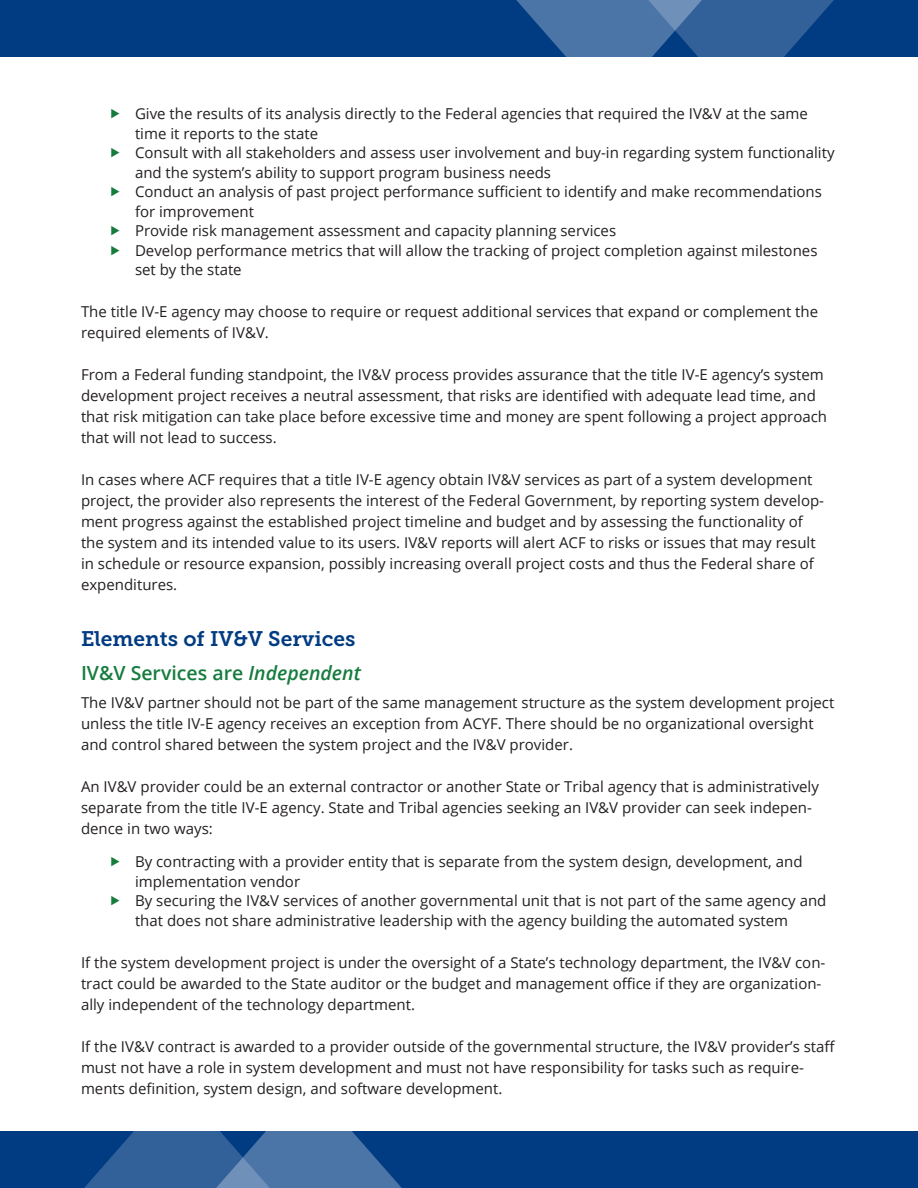
<style>
.page{position:relative;width:918px;height:1188px;background:#fff}
.page>*{position:absolute;margin:0;border:0;box-sizing:border-box;transform-origin:0 0}
.t1{font:21px "Museo Slab 700";color:#013b82}
.t2{font:600 19.5px "Open Sans";color:#167c3e}
.t3{font:15px/21px "Open Sans";color:#231f20}
.s1{font-style:italic}
</style>
<div class="page">
<div style="left:0;top:0;width:918px;height:56px;background:#013b82"></div>
<div style="left:0;top:1132px;width:918px;height:56px;background:#013b82"></div>
<svg style="left:470px;top:0;width:410px;height:57px"></svg>
<svg style="left:38px;top:1131px;width:410px;height:57px"></svg>
<p class="t3" style="left:135px;top:104px;width:674px;line-height:19.5px">Give the results of its analysis directly to the Federal agencies that required the IV&amp;V at the same time it reports to the state</p>
<p class="t3" style="left:135px;top:143px;width:701px;line-height:19.5px">Consult with all stakeholders and assess user involvement and buy-in regarding system functionality and the system’s ability to support program business needs</p>
<p class="t3" style="left:135px;top:182px;width:689px;line-height:19.5px">Conduct an analysis of past project performance sufficient to identify and make recommendations for improvement</p>
<p class="t3" style="left:135px;top:220px;width:483px">Provide risk management assessment and capacity planning services</p>
<p class="t3" style="left:135px;top:240px;width:684px;line-height:19.5px">Develop performance metrics that will allow the tracking of project completion against milestones set by the state</p>
<p class="t3" style="left:81px;top:301px;width:739px">The title IV-E agency may choose to require or request additional services that expand or complement the required elements of IV&amp;V.</p>
<p class="t3" style="left:81px;top:364px;width:748px">From a Federal funding standpoint, the IV&amp;V process provides assurance that the title IV-E agency’s system development project receives a neutral assessment, that risks are identified with adequate lead time, and that risk mitigation can take place before excessive time and money are spent following a project approach that will not lead to success.</p>
<p class="t3" style="left:81px;top:469px;width:745px">In cases where ACF requires that a title IV-E agency obtain IV&amp;V services as part of a system development project, the provider also represents the interest of the Federal Government, by reporting system develop&shy;ment progress against the established project timeline and budget and by assessing the functionality of the system and its intended value to its users. IV&amp;V reports will alert ACF to risks or issues that may result in schedule or resource expansion, possibly increasing overall project costs and thus the Federal share of expenditures.</p>
<h2 class="t1" style="left:81px;top:627px;width:276px">Elements of IV&amp;V Services</h2>
<h3 class="t2" style="left:81px;top:660px;width:281px">IV&amp;V Services are <span class="s1">Independent</span></h3>
<p class="t3" style="left:81px;top:692px;width:755px">The IV&amp;V partner should not be part of the same management structure as the system development project unless the title IV-E agency receives an exception from ACYF. There should be no organizational oversight and control shared between the system project and the IV&amp;V provider.</p>
<p class="t3" style="left:81px;top:776px;width:739px">An IV&amp;V provider could be an external contractor or another State or Tribal agency that is administratively separate from the title IV-E agency. State and Tribal agencies seeking an IV&amp;V provider can seek indepen&shy;dence in two ways:</p>
<p class="t3" style="left:135px;top:852px;width:669px;line-height:19.5px">By contracting with a provider entity that is separate from the system design, development, and implementation vendor</p>
<p class="t3" style="left:135px;top:891px;width:693px;line-height:19.5px">By securing the IV&amp;V services of another governmental unit that is not part of the same agency and that does not share administrative leadership with the agency building the automated system</p>
<p class="t3" style="left:81px;top:951px;width:746px">If the system development project is under the oversight of a State’s technology department, the IV&amp;V con&shy;tract could be awarded to the State auditor or the budget and management office if they are organization&shy;ally independent of the technology department.</p>
<p class="t3" style="left:81px;top:1035px;width:756px">If the IV&amp;V contract is awarded to a provider outside of the governmental structure, the IV&amp;V provider’s staff must not have a role in system development and must not have responsibility for tasks such as require&shy;ments definition, system design, and software development.</p>
</div>
